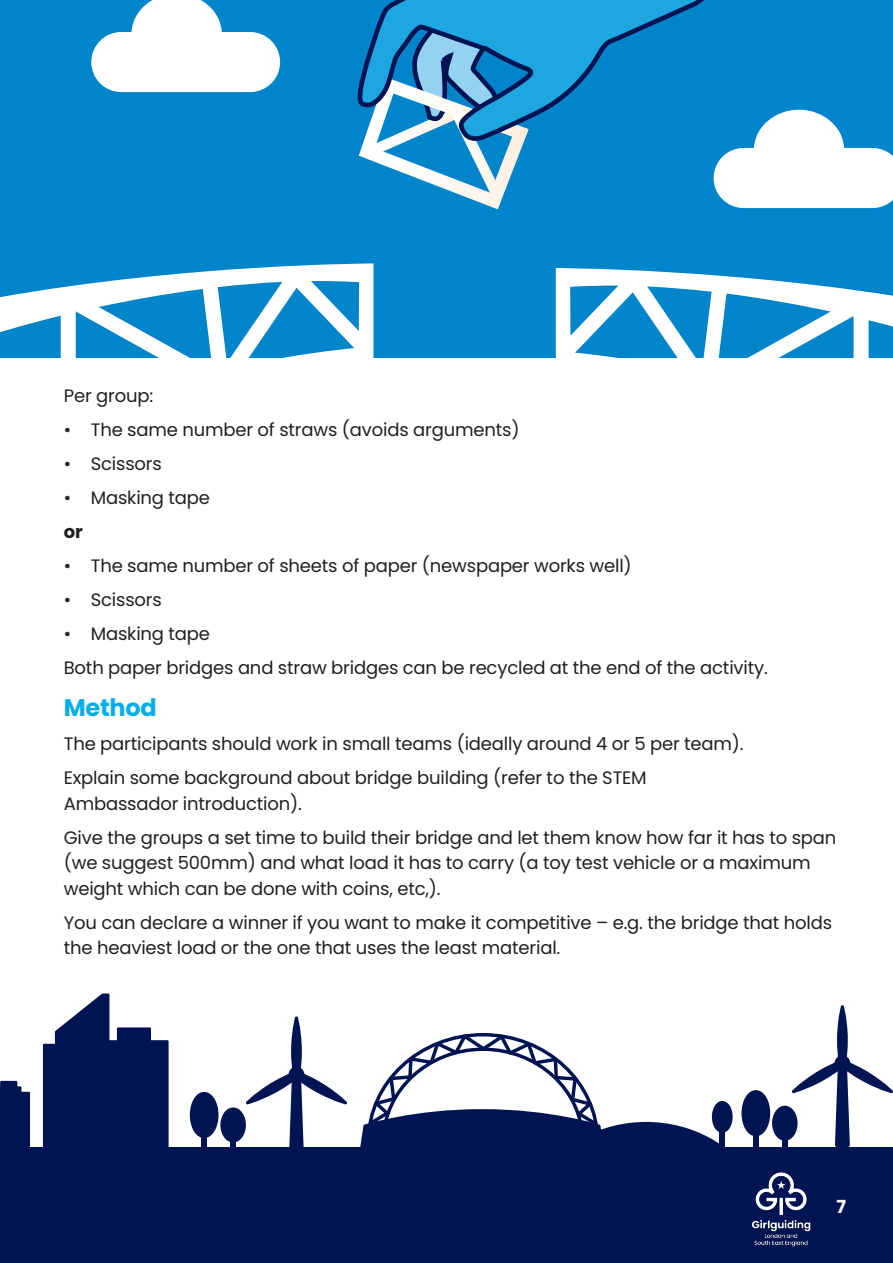
<style>
.page{position:relative;width:893px;height:1263px;background:#fff}
.page>*{position:absolute;margin:0;border:0;box-sizing:border-box;transform-origin:0 0}
.t1{font:700 24px "Poppins";letter-spacing:-.01em;color:#00afea}
.t2{font:18px/25.5px "Poppins";letter-spacing:-.01em;color:#231f20}
.t3{font:700 18px "Poppins";color:#231f20}
.t4{font:700 18px "Poppins";color:#fff}
</style>
<div class="page">
<div style="left:0;top:1147px;width:893px;height:116px;background:#001353"></div>
<img style="left:754px;top:1234px;width:54px;height:13px">
<svg style="left:0;top:993px;width:893px;height:241px"></svg>
<div style="left:1px;top:0;width:892px;height:357px;background:#0084ca"></div>
<svg style="left:556px;top:268px;width:337px;height:89px"></svg>
<svg style="left:1px;top:263px;width:372px;height:94px"></svg>
<svg style="left:359px;top:145px;width:164px;height:64px"></svg>
<svg style="left:357px;top:0;width:348px;height:145px"></svg>
<svg style="left:91px;top:0;width:189px;height:92px"></svg>
<svg style="left:714px;top:110px;width:179px;height:98px"></svg>
<p class="t2" style="left:64px;top:383px;width:91px">Per group:</p>
<p class="t2" style="left:64px;top:417px;width:457px">• The same number of straws (avoids arguments)</p>
<p class="t2" style="left:64px;top:451px;width:100px">• Scissors</p>
<p class="t2" style="left:64px;top:485px;width:148px">• Masking tape</p>
<p class="t3" style="left:64px;top:521px;width:20px">or</p>
<p class="t2" style="left:64px;top:553px;width:569px">• The same number of sheets of paper (newspaper works well)</p>
<p class="t2" style="left:64px;top:587px;width:100px">• Scissors</p>
<p class="t2" style="left:64px;top:621px;width:148px">• Masking tape</p>
<p class="t2" style="left:64px;top:655px;width:706px">Both paper bridges and straw bridges can be recycled at the end of the activity.</p>
<p class="t1" style="left:64px;top:694px;width:95px">Method</p>
<p class="t2" style="left:64px;top:731px;width:681px">The participants should work in small teams (ideally around 4 or 5 per team).</p>
<p class="t2" style="left:64px;top:765px;width:584px">Explain some background about bridge building (refer to the STEM<br>Ambassador introduction).</p>
<p class="t2" style="left:64px;top:825px;width:774px">Give the groups a set time to build their bridge and let them know how far it has to span (we suggest 500mm) and what load it has to carry (a toy test vehicle or a maximum weight which can be done with coins, etc,).</p>
<p class="t2" style="left:64px;top:910px;width:770px">You can declare a winner if you want to make it competitive – e.g. the bridge that holds the heaviest load or the one that uses the least material.</p>
<p class="t4" style="left:837px;top:1197px;width:11px">7</p>
</div>
